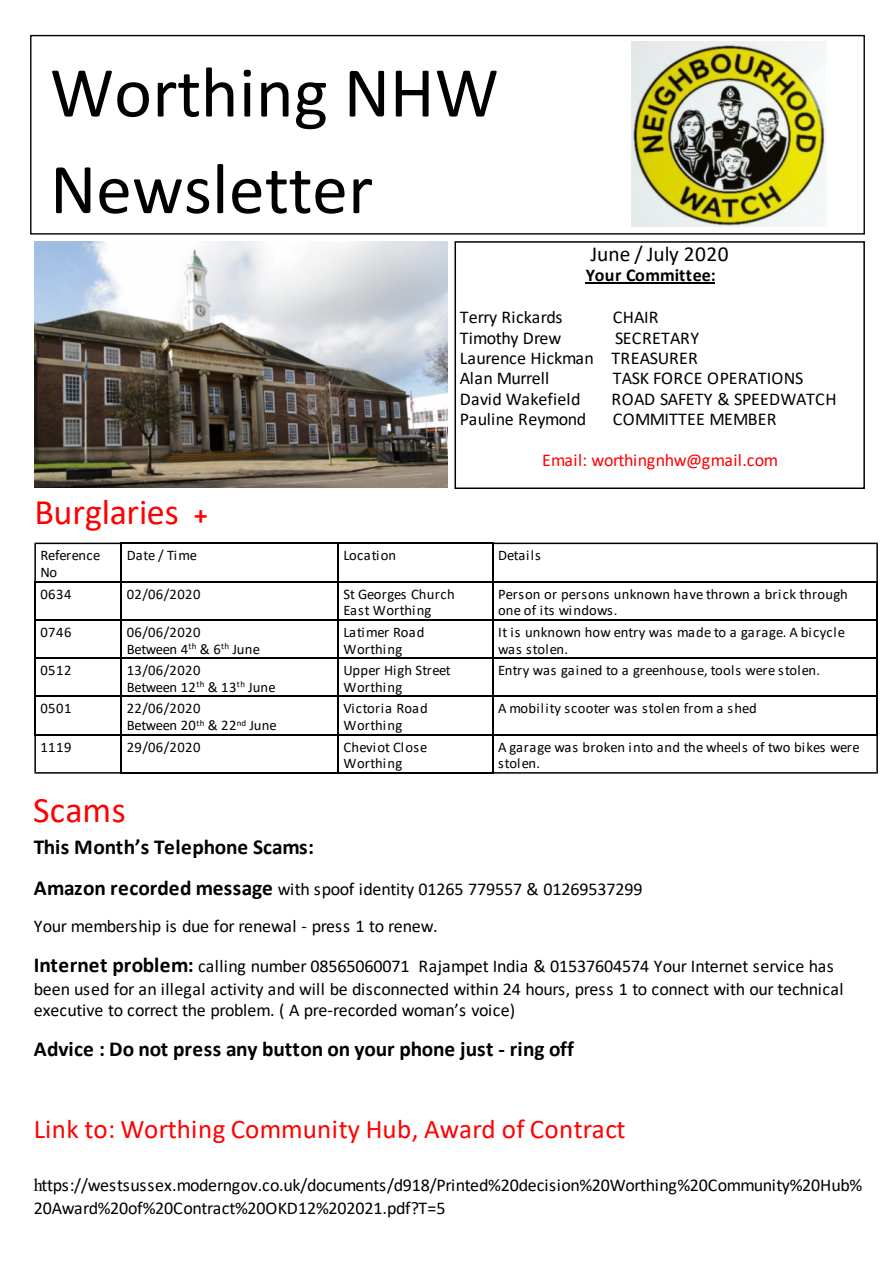
<style>
.page{position:relative;width:893px;height:1263px;background:#fff}
.page>*{position:absolute;margin:0;border:0;box-sizing:border-box;transform-origin:0 0}
.t1{font:72px/96.6px "Calibri";color:#000}
.t2{font:36px "Calibri";letter-spacing:-.005em;color:#f00}
.t3{font:27px "Calibri";letter-spacing:.01em;color:#f00}
.t4{font:700 21.3px "Calibri";letter-spacing:-.01em;color:#000}
.t5{font:21.3px "Calibri";color:#000}
.t6{font:18px/20.4px "Calibri";letter-spacing:-.005em;color:#000}
.t7{font:18px "Calibri";letter-spacing:-.025em;color:#f00}
.t8{font:700 18px "Calibri";letter-spacing:.005em;color:#000}
.t9{font:14.7px/16.8px "Calibri";letter-spacing:.015em;color:#000}
.t10{font:14.7px/16.8px "Calibri";letter-spacing:-.005em;color:#000}
.t11{font:14.7px "Calibri";letter-spacing:-.015em;color:#000}
.s1{font-weight:700;font-size:27px}
.s2{font-weight:700;font-size:21.3px}
.s3{font-family:"Times New Roman"}
</style>
<div class="page">
<div style="left:30px;top:35px;width:835px;height:200px;border:1px solid #000"></div>
<img style="left:631px;top:41px;width:195px;height:185px">
<div style="left:454px;top:241px;width:411px;height:248px;border:2px solid #000"></div>
<hr style="left:586px;top:283px;width:129px;height:1px;background:#000">
<hr style="left:121px;top:543px;width:218px;height:1px;background:#000">
<hr style="left:338px;top:543px;width:156px;height:1px;background:#000">
<hr style="left:121px;top:581px;width:218px;height:1px;background:#000">
<hr style="left:338px;top:581px;width:156px;height:1px;background:#000">
<hr style="left:34px;top:619px;width:88px;height:2px;background:#000">
<hr style="left:121px;top:619px;width:218px;height:2px;background:#000">
<hr style="left:338px;top:619px;width:156px;height:2px;background:#000">
<hr style="left:492px;top:619px;width:386px;height:2px;background:#000">
<hr style="left:34px;top:657px;width:88px;height:2px;background:#000">
<hr style="left:121px;top:657px;width:218px;height:2px;background:#000">
<hr style="left:338px;top:657px;width:156px;height:2px;background:#000">
<hr style="left:492px;top:657px;width:386px;height:2px;background:#000">
<hr style="left:34px;top:696px;width:88px;height:1px;background:#000">
<hr style="left:121px;top:696px;width:218px;height:1px;background:#000">
<hr style="left:338px;top:696px;width:156px;height:1px;background:#000">
<hr style="left:492px;top:696px;width:386px;height:1px;background:#000">
<hr style="left:121px;top:734px;width:218px;height:1px;background:#000">
<hr style="left:338px;top:734px;width:156px;height:1px;background:#000">
<hr style="left:121px;top:772px;width:218px;height:2px;background:#000">
<hr style="left:338px;top:772px;width:156px;height:2px;background:#000">
<svg style="left:34px;top:543px;width:87px;height:39px"></svg>
<hr style="left:34px;top:581px;width:2px;height:40px;background:#000">
<hr style="left:34px;top:619px;width:2px;height:40px;background:#000">
<hr style="left:34px;top:657px;width:2px;height:40px;background:#000">
<hr style="left:34px;top:696px;width:2px;height:39px;background:#000">
<svg style="left:34px;top:734px;width:87px;height:40px"></svg>
<hr style="left:121px;top:543px;width:1px;height:39px;background:#000">
<hr style="left:121px;top:581px;width:1px;height:40px;background:#000">
<hr style="left:121px;top:619px;width:1px;height:40px;background:#000">
<hr style="left:121px;top:657px;width:1px;height:40px;background:#000">
<hr style="left:121px;top:696px;width:1px;height:39px;background:#000">
<hr style="left:121px;top:734px;width:1px;height:40px;background:#000">
<hr style="left:338px;top:543px;width:1px;height:39px;background:#000">
<hr style="left:338px;top:581px;width:1px;height:40px;background:#000">
<hr style="left:338px;top:619px;width:1px;height:40px;background:#000">
<hr style="left:338px;top:657px;width:1px;height:40px;background:#000">
<hr style="left:338px;top:696px;width:1px;height:39px;background:#000">
<hr style="left:338px;top:734px;width:1px;height:40px;background:#000">
<hr style="left:492px;top:581px;width:2px;height:40px;background:#000">
<hr style="left:492px;top:619px;width:2px;height:40px;background:#000">
<hr style="left:492px;top:657px;width:2px;height:40px;background:#000">
<hr style="left:492px;top:696px;width:2px;height:39px;background:#000">
<svg style="left:492px;top:543px;width:386px;height:39px"></svg>
<hr style="left:876px;top:581px;width:2px;height:40px;background:#000">
<hr style="left:876px;top:619px;width:2px;height:40px;background:#000">
<hr style="left:876px;top:657px;width:2px;height:40px;background:#000">
<hr style="left:876px;top:696px;width:2px;height:39px;background:#000">
<svg style="left:492px;top:734px;width:386px;height:40px"></svg>
<img style="left:34px;top:241px;width:413px;height:246px">
<h1 class="t1" style="left:50px;top:50px;width:450px">Worthing NHW<br>Newsletter</h1>
<p class="t5" style="left:590px;top:245px;width:139px">June / July 2020</p>
<p class="t8" style="left:586px;top:268px;width:131px">Your Committee:</p>
<p class="t6" style="left:460px;top:309px;width:104px">Terry Rickards</p>
<p class="t6" style="left:613px;top:309px;width:47px">CHAIR</p>
<p class="t6" style="left:460px;top:329px;width:103px">Timothy Drew</p>
<p class="t6" style="left:460px;top:329px;width:241px;text-align:justify;text-indent:155px">SECRETARY Laurence Hickman TREASURER Alan Murrell</p>
<p class="t6" style="left:613px;top:370px;width:192px">TASK FORCE OPERATIONS</p>
<p class="t6" style="left:460px;top:390px;width:122px">David Wakefield</p>
<p class="t6" style="left:612px;top:390px;width:226px">ROAD SAFETY &amp; SPEEDWATCH</p>
<p class="t6" style="left:460px;top:411px;width:128px">Pauline Reymond</p>
<p class="t6" style="left:613px;top:411px;width:165px">COMMITTEE MEMBER</p>
<p class="t7" style="left:542px;top:453px;width:238px">Email: worthingnhw@gmail.com</p>
<h2 class="t2" style="left:34px;top:497px;width:175px">Burglaries <span class="s1">+</span></h2>
<p class="t10" style="left:40px;top:548px;width:62px">Reference<br>No</p>
<p class="t11" style="left:127px;top:549px;width:72px">Date / Time</p>
<p class="t9" style="left:344px;top:548px;width:54px">Location</p>
<p class="t9" style="left:498px;top:548px;width:44px">Details</p>
<p class="t9" style="left:40px;top:586px;width:33px">0634</p>
<p class="t9" style="left:127px;top:586px;width:75px">02/06/2020</p>
<p class="t9" style="left:344px;top:586px;width:113px">St Georges Church<br>East Worthing</p>
<p class="t9" style="left:498px;top:586px;width:351px">Person or persons unknown have thrown a brick through one of its windows.</p>
<p class="t9" style="left:40px;top:625px;width:33px">0746</p>
<p class="t9" style="left:127px;top:625px;width:135px">06/06/2020<br>Between 4<sup>th</sup> &amp; 6<sup>th</sup> June</p>
<p class="t9" style="left:344px;top:625px;width:82px">Latimer Road<br>Worthing</p>
<p class="t9" style="left:498px;top:625px;width:349px">It is unknown how entry was made to a garage. A bicycle was stolen.</p>
<p class="t9" style="left:40px;top:663px;width:33px">0512</p>
<p class="t9" style="left:127px;top:663px;width:151px">13/06/2020<br>Between 12<sup>th</sup> &amp; 13<sup>th</sup> June</p>
<p class="t9" style="left:344px;top:663px;width:109px">Upper High Street<br>Worthing</p>
<p class="t9" style="left:498px;top:663px;width:324px">Entry was gained to a greenhouse, tools were stolen.</p>
<p class="t9" style="left:40px;top:701px;width:33px">0501</p>
<p class="t9" style="left:127px;top:701px;width:152px">22/06/2020<br>Between 20<sup>th</sup> &amp; 22<sup>nd</sup> June</p>
<p class="t9" style="left:344px;top:701px;width:86px">Victoria Road<br>Worthing</p>
<p class="t9" style="left:498px;top:701px;width:260px">A mobility scooter was stolen from a shed</p>
<p class="t9" style="left:40px;top:739px;width:33px">1119</p>
<p class="t9" style="left:127px;top:739px;width:75px">29/06/2020</p>
<p class="t9" style="left:344px;top:739px;width:85px">Cheviot Close<br>Worthing</p>
<p class="t9" style="left:498px;top:739px;width:363px">A garage was broken into and the wheels of two bikes were stolen.</p>
<h2 class="t2" style="left:33px;top:795px;width:94px">Scams</h2>
<p class="t4" style="left:34px;top:838px;width:282px">This Month’s Telephone Scams:</p>
<p class="t6" style="left:34px;top:872px;width:610px;line-height:37.5px"><span class="s2">Amazon recorded message</span> with spoof identity 01265 779557 &amp; 01269537299<br>Your membership is due for renewal - press 1 to renew.</p>
<p class="t6" style="left:34px;top:957px;width:811px;line-height:21.9px"><span class="s2">Internet problem:</span> calling number 08565060071 Rajampet India &amp; 01537604574 Your Internet service has been used for an illegal activity and will be disconnected within 24 hours, press 1 to connect with our technical executive to correct the problem. ( A pre-recorded woman’s voice)</p>
<p class="t4" style="left:34px;top:1040px;width:541px">Advice : Do not press any button on your phone just - ring off</p>
<h3 class="t3" style="left:34px;top:1117px;width:593px">Link to: Worthing Community Hub, Award of Contract</h3>
<p class="t6" style="left:34px;top:1175px;width:830px;line-height:22.5px"><span class="s3">h</span>ttps://westsussex.moderngov.co.uk/documents/d918/Printed%20decision%20Worthing%20Community%20Hub%<br>20Award%20of%20Contract%20OKD12%202021.pdf?T=5</p>
</div>
